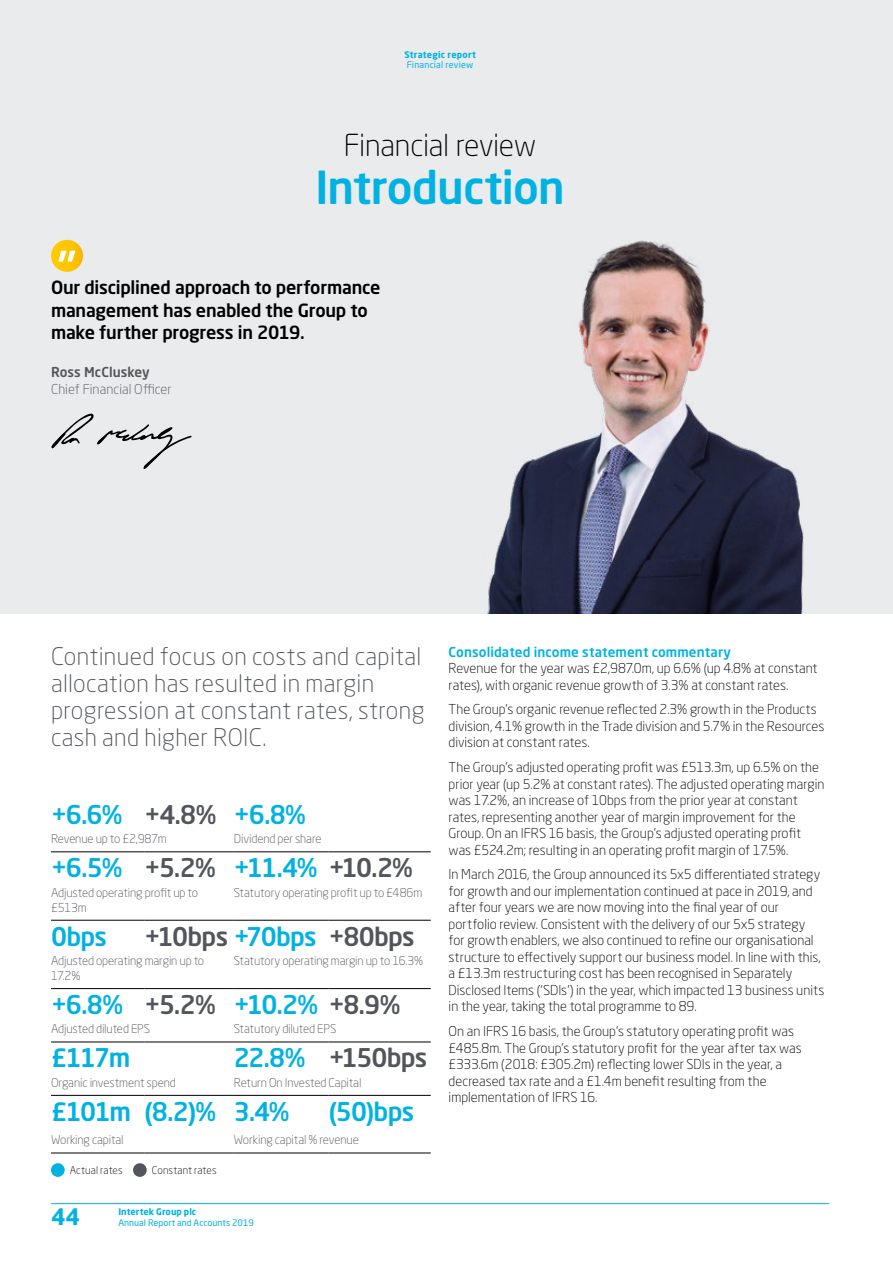
<style>
.page{position:relative;width:893px;height:1263px;background:#fff}
.page>*{position:absolute;margin:0;border:0;box-sizing:border-box;transform-origin:0 0}
.t1{font:500 45px "Neo Sans Std";letter-spacing:-.015em;color:#00b2e2}
.t2{font:300 30px "Neo Sans Std";letter-spacing:-.01em;color:#000}
.t3{font:500 25.5px "Neo Sans Std";letter-spacing:-.025em;color:#00b2e2}
.t4{font:500 25.5px "Neo Sans Std";letter-spacing:-.025em;color:#52555b}
.t5{font:300 24px/27px "Neo Sans Std";letter-spacing:.015em;color:#52555b}
.t6{font:700 22.5px "Neo Sans Std";color:#00b2e2}
.t7{font:500 18px/22.5px "Neo Sans Std";letter-spacing:-.01em;color:#000}
.t8{font:300 13.5px/16.5px "Neo Sans Std";color:#000}
.t9{font:500 13.5px "Neo Sans Std";letter-spacing:.005em;color:#00b2e2}
.t10{font:300 13.5px "Neo Sans Std";letter-spacing:.005em;color:#52555b}
.t11{font:500 13.5px "Neo Sans Std";letter-spacing:.005em;color:#52555b}
.t12{font:300 12px/15px "Neo Sans Std";letter-spacing:-.01em;color:#52555b}
.t13{font:300 10.5px "Neo Sans Std";letter-spacing:.01em;color:#000}
.t14{font:9px "Neo Sans Std";letter-spacing:.005em;color:#00b2e2}
.t15{font:700 9px "Neo Sans Std";letter-spacing:.02em;color:#00b2e2}
.s1{color:#52555b}
.s2{color:#00b2e2}
</style>
<div class="page">
<div style="left:0;top:0;width:893px;height:613px;background:#e9ebec"></div>
<hr style="left:51px;top:1203px;width:778px;height:1px;background:#00b2e2">
<img style="left:487px;top:240px;width:317px;height:373px">
<svg style="left:51px;top:414px;width:141px;height:55px"></svg>
<hr style="left:51px;top:851px;width:94px;height:1px;background:#000">
<hr style="left:145px;top:851px;width:89px;height:1px;background:#000">
<hr style="left:234px;top:851px;width:95px;height:1px;background:#000">
<hr style="left:329px;top:851px;width:102px;height:1px;background:#000">
<hr style="left:51px;top:920px;width:94px;height:1px;background:#000">
<hr style="left:145px;top:920px;width:89px;height:1px;background:#000">
<hr style="left:234px;top:920px;width:95px;height:1px;background:#000">
<hr style="left:329px;top:920px;width:102px;height:1px;background:#000">
<hr style="left:51px;top:988px;width:94px;height:1px;background:#000">
<hr style="left:145px;top:988px;width:89px;height:1px;background:#000">
<hr style="left:234px;top:988px;width:95px;height:1px;background:#000">
<hr style="left:329px;top:988px;width:102px;height:1px;background:#000">
<hr style="left:51px;top:1042px;width:94px;height:1px;background:#000">
<hr style="left:145px;top:1042px;width:89px;height:1px;background:#000">
<hr style="left:234px;top:1042px;width:95px;height:1px;background:#000">
<hr style="left:329px;top:1042px;width:102px;height:1px;background:#000">
<hr style="left:51px;top:1095px;width:94px;height:1px;background:#000">
<hr style="left:145px;top:1095px;width:89px;height:1px;background:#000">
<hr style="left:234px;top:1095px;width:95px;height:1px;background:#000">
<hr style="left:329px;top:1095px;width:102px;height:1px;background:#000">
<hr style="left:51px;top:1153px;width:94px;height:1px;background:#000">
<hr style="left:145px;top:1153px;width:89px;height:1px;background:#000">
<hr style="left:234px;top:1153px;width:95px;height:1px;background:#000">
<hr style="left:329px;top:1153px;width:102px;height:1px;background:#000">
<div style="left:51px;top:1163px;width:14px;height:14px;background:#00b2e2;border-radius:50%"></div>
<div style="left:133px;top:1163px;width:14px;height:14px;background:#52555b;border-radius:50%"></div>
<svg style="left:51px;top:240px;width:32px;height:32px"></svg>
<svg style="left:59px;top:251px;width:16px;height:11px"></svg>
<p class="t15" style="left:404px;top:49px;width:73px">Strategic report</p>
<p class="t14" style="left:407px;top:59px;width:68px">Financial review</p>
<h2 class="t2" style="left:344px;top:127px;width:194px">Financial review</h2>
<h1 class="t1" style="left:315px;top:159px;width:251px">Introduction</h1>
<h3 class="t7" style="left:51px;top:276px;width:331px">Our disciplined approach to performance management has enabled the Group to make further progress in 2019.</h3>
<p class="t11" style="left:51px;top:364px;width:100px">Ross McCluskey</p>
<p class="t10" style="left:51px;top:381px;width:122px">Chief Financial Officer</p>
<h3 class="t5" style="left:51px;top:642px;width:375px">Continued focus on costs and capital allocation has resulted in margin progression at constant rates, strong cash and higher ROIC.</h3>
<h3 class="t3" style="left:51px;top:798px;width:256px">+6.6% <span class="s1">+4.8%</span> +6.8%</h3>
<p class="t12" style="left:51px;top:831px;width:117px">Revenue up to £2,987m</p>
<p class="t12" style="left:234px;top:831px;width:89px">Dividend per share</p>
<h3 class="t3" style="left:51px;top:852px;width:363px">+6.5% <span class="s1">+5.2%</span> +11.4% <span class="s1">+10.2%</span></h3>
<p class="t12" style="left:51px;top:885px;width:149px">Adjusted operating profit up to £513m</p>
<p class="t12" style="left:234px;top:885px;width:190px">Statutory operating profit up to £486m</p>
<h3 class="t3" style="left:51px;top:920px;width:58px">0bps</h3>
<h3 class="t4" style="left:145px;top:920px;width:272px">+10bps <span class="s2">+70bps</span> +80bps</h3>
<p class="t12" style="left:51px;top:953px;width:155px">Adjusted operating margin up to<br>17.2%</p>
<p class="t12" style="left:234px;top:953px;width:191px">Statutory operating margin up to 16.3%</p>
<h3 class="t3" style="left:51px;top:988px;width:351px">+6.8% <span class="s1">+5.2%</span> +10.2% <span class="s1">+8.9%</span></h3>
<p class="t12" style="left:51px;top:1021px;width:101px">Adjusted diluted EPS</p>
<p class="t12" style="left:234px;top:1021px;width:104px">Statutory diluted EPS</p>
<h3 class="t3" style="left:51px;top:1042px;width:81px">£117m</h3>
<h3 class="t4" style="left:234px;top:1042px;width:195px"><span class="s2">22.8%</span> +150bps</h3>
<p class="t12" style="left:51px;top:1075px;width:126px">Organic investment spend</p>
<p class="t12" style="left:234px;top:1075px;width:129px">Return On Invested Capital</p>
<h3 class="t3" style="left:51px;top:1095px;width:240px">£101m (8.2)% 3.4%</h3>
<h3 class="t3" style="left:329px;top:1095px;width:87px">(50)bps</h3>
<p class="t12" style="left:51px;top:1132px;width:74px">Working capital</p>
<p class="t12" style="left:234px;top:1132px;width:126px">Working capital % revenue</p>
<p class="t13" style="left:70px;top:1163px;width:55px">Actual rates</p>
<p class="t13" style="left:152px;top:1163px;width:66px">Constant rates</p>
<p class="t15" style="left:118px;top:1206px;width:79px">Intertek Group plc</p>
<h3 class="t6" style="left:51px;top:1203px;width:30px">44</h3>
<p class="t14" style="left:118px;top:1217px;width:137px">Annual Report and Accounts 2019</p>
<p class="t9" style="left:449px;top:643px;width:284px">Consolidated income statement commentary</p>
<p class="t8" style="left:449px;top:660px;width:371px">Revenue for the year was £2,987.0m, up 6.6% (up 4.8% at constant rates), with organic revenue growth of 3.3% at constant rates.</p>
<p class="t8" style="left:449px;top:701px;width:377px">The Group’s organic revenue reflected 2.3% growth in the Products division, 4.1% growth in the Trade division and 5.7% in the Resources division at constant rates.</p>
<p class="t8" style="left:449px;top:759px;width:377px">The Group’s adjusted operating profit was £513.3m, up 6.5% on the prior year (up 5.2% at constant rates). The adjusted operating margin was 17.2%, an increase of 10bps from the prior year at constant rates, representing another year of margin improvement for the Group. On an IFRS 16 basis, the Group’s adjusted operating profit was £524.2m; resulting in an operating profit margin of 17.5%.</p>
<p class="t8" style="left:449px;top:866px;width:377px">In March 2016, the Group announced its 5x5 differentiated strategy for growth and our implementation continued at pace in 2019, and after four years we are now moving into the final year of our portfolio review. Consistent with the delivery of our 5x5 strategy for growth enablers, we also continued to refine our organisational structure to effectively support our business model. In line with this, a £13.3m restructuring cost has been recognised in Separately Disclosed Items (‘SDIs’) in the year, which impacted 13 business units in the year, taking the total programme to 89.</p>
<p class="t8" style="left:449px;top:1023px;width:354px">On an IFRS 16 basis, the Group’s statutory operating profit was £485.8m. The Group’s statutory profit for the year after tax was £333.6m (2018: £305.2m) reflecting lower SDIs in the year, a decreased tax rate and a £1.4m benefit resulting from the implementation of IFRS 16.</p>
</div>
